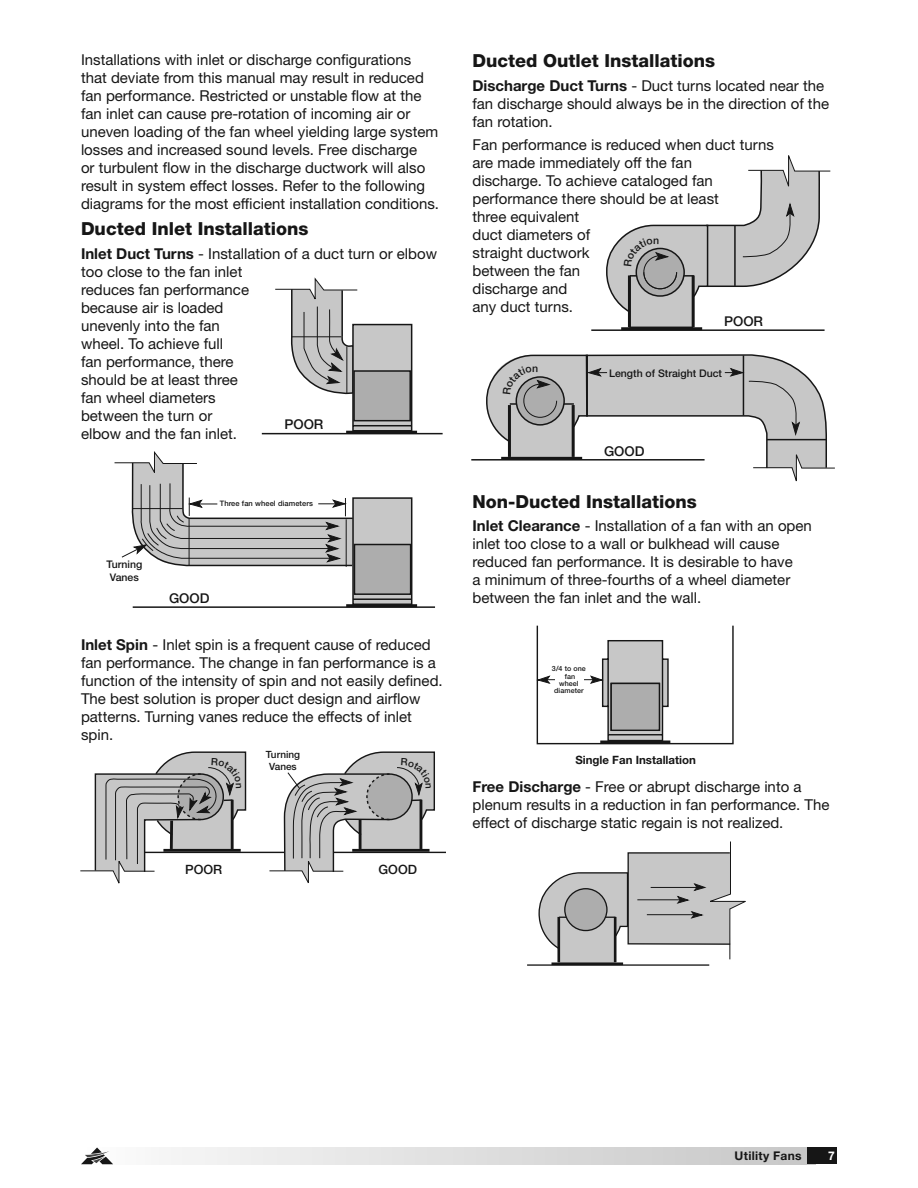
<style>
.page{position:relative;width:918px;height:1188px;background:#fff}
.page>*{position:absolute;margin:0;border:0;box-sizing:border-box;transform-origin:0 0}
.t1{font:800 18px "Helvetica Neue LT Std";color:#161616}
.t2{font:15px/18px "Helvetica Neue LT Std";color:#161616}
.t3{font:500 13.5px "Helvetica Neue LT Std";color:#161616}
.t4{font:500 12.9px "Helvetica Neue LT Std";color:#161616}
.t5{font:700 12px "Helvetica Neue LT Std";letter-spacing:.025em;color:#161616}
.t6{font:700 12px "Helvetica Neue LT Std";color:#fff}
.t7{font:700 11.55px "Helvetica Neue LT Std";color:#161616}
.t8{font:500 10.5px/12.6px "Helvetica Neue LT Std";color:#161616;text-align:center}
.t9{font:500 10.05px/12px "Helvetica Neue LT Std";color:#161616;text-align:center}
.t10{font:500 7.5px "Helvetica Neue LT Std";letter-spacing:.01em;color:#161616}
.t11{font:500 7.2px/7.2px "Helvetica Neue LT Std";letter-spacing:.01em;color:#161616;text-align:center}
.s1{font-weight:700}
</style>
<div class="page">
<div style="left:81px;top:1148px;width:734px;height:16px;background:linear-gradient(to right,#fbfbfb,#c6c6c6)"></div>
<div style="left:807px;top:1148px;width:30px;height:16px;background:#161616"></div>
<svg style="left:81px;top:1148px;width:32px;height:16px"></svg>
<hr style="left:133px;top:852px;width:313px;height:1px;background:#161616">
<div style="left:353px;top:498px;width:59px;height:106px;background:#c7c7c7"></div>
<div style="left:352px;top:497px;width:60px;height:108px;border:2px solid #161616"></div>
<div style="left:354px;top:545px;width:57px;height:49px;background:#adadad"></div>
<div style="left:354px;top:544px;width:57px;height:51px;border:2px solid #161616"></div>
<hr style="left:346px;top:604px;width:71px;height:3px;background:#161616">
<hr style="left:353px;top:598px;width:59px;height:2px;background:#161616">
<hr style="left:133px;top:606px;width:302px;height:2px;background:#161616">
<svg style="left:114px;top:451px;width:240px;height:117px"></svg>
<svg style="left:261px;top:277px;width:182px;height:158px"></svg>
<svg style="left:538px;top:841px;width:208px;height:125px"></svg>
<div style="left:559px;top:917px;width:56px;height:47px;background:#c7c7c7"></div>
<hr style="left:557px;top:917px;width:3px;height:45px;background:#161616">
<hr style="left:614px;top:917px;width:3px;height:45px;background:#161616">
<hr style="left:552px;top:962px;width:71px;height:3px;background:#161616">
<hr style="left:559px;top:917px;width:56px;height:1px;background:#161616">
<div style="left:565px;top:889px;width:42px;height:42px;background:#adadad;border-radius:50%"></div>
<div style="left:564px;top:888px;width:44px;height:43px;border:1px solid #161616;border-radius:50%"></div>
<hr style="left:527px;top:964px;width:182px;height:2px;background:#161616">
<hr style="left:621px;top:327px;width:81px;height:3px;background:#161616">
<hr style="left:591px;top:329px;width:234px;height:2px;background:#161616">
<hr style="left:542px;top:679px;width:58px;height:1px;background:#161616">
<svg style="left:539px;top:676px;width:11px;height:8px"></svg>
<div style="left:555px;top:666px;width:29px;height:29px;background:#fff"></div>
<div style="left:537px;top:625px;width:197px;height:119px;border:1px solid #161616"></div>
<hr style="left:600px;top:741px;width:70px;height:2px;background:#161616">
<svg style="left:590px;top:640px;width:79px;height:102px"></svg>
<div style="left:611px;top:683px;width:48px;height:47px;background:#adadad"></div>
<div style="left:610px;top:683px;width:50px;height:48px;border:1px solid #161616"></div>
<svg style="left:80px;top:751px;width:167px;height:133px"></svg>
<svg style="left:269px;top:751px;width:167px;height:132px"></svg>
<svg style="left:606px;top:155px;width:225px;height:172px"></svg>
<svg style="left:471px;top:354px;width:364px;height:128px"></svg>
<p class="t2" style="left:81px;top:52px;width:360px">Installations with inlet or discharge configurations that deviate from this manual may result in reduced fan performance. Restricted or unstable flow at the fan inlet can cause pre-rotation of incoming air or uneven loading of the fan wheel yielding large system losses and increased sound levels. Free discharge<br>or turbulent flow in the discharge ductwork will also result in system effect losses. Refer to the following diagrams for the most efficient installation conditions.</p>
<p class="t1" style="left:81px;top:222px;width:229px">Ducted Inlet Installations</p>
<p class="t2" style="left:81px;top:245px;width:358px"><span class="s1">Inlet Duct Turns</span> - Installation of a duct turn or elbow too close to the fan inlet<br>reduces fan performance<br>because air is loaded<br>unevenly into the fan<br>wheel. To achieve full<br>fan performance, there<br>should be at least three<br>fan wheel diameters<br>between the turn or<br>elbow and the fan inlet.</p>
<p class="t3" style="left:284px;top:420px;width:41px">POOR</p>
<p class="t8" style="left:106px;top:559px;width:37px">Turning<br>Vanes</p>
<p class="t10" style="left:220px;top:501px;width:95px">Three fan wheel diameters</p>
<p class="t3" style="left:169px;top:593px;width:42px">GOOD</p>
<p class="t2" style="left:81px;top:637px;width:363px"><span class="s1">Inlet Spin</span> - Inlet spin is a frequent cause of reduced fan performance. The change in fan performance is a function of the intensity of spin and not easily defined.<br>The best solution is proper duct design and airflow patterns. Turning vanes reduce the effects of inlet spin.</p>
<p class="t9" style="left:266px;top:750px;width:36px">Turning<br>Vanes</p>
<p class="t4" style="left:185px;top:865px;width:39px">POOR</p>
<p class="t4" style="left:379px;top:865px;width:40px">GOOD</p>
<p class="t1" style="left:473px;top:55px;width:244px">Ducted Outlet Installations</p>
<p class="t2" style="left:473px;top:78px;width:358px"><span class="s1">Discharge Duct Turns</span> - Duct turns located near the fan discharge should always be in the direction of the fan rotation.</p>
<p class="t2" style="left:473px;top:137px;width:303px">Fan performance is reduced when duct turns are made immediately off the fan<br>discharge. To achieve cataloged fan performance there should be at least<br>three equivalent<br>duct diameters of<br>straight ductwork<br>between the fan<br>discharge and<br>any duct turns.</p>
<p class="t3" style="left:724px;top:317px;width:41px">POOR</p>
<p class="t8" style="left:609px;top:368px;width:114px">Length of Straight Duct</p>
<p class="t3" style="left:604px;top:447px;width:42px">GOOD</p>
<p class="t1" style="left:473px;top:495px;width:226px">Non-Ducted Installations</p>
<p class="t2" style="left:473px;top:518px;width:341px"><span class="s1">Inlet Clearance</span> - Installation of a fan with an open inlet too close to a wall or bulkhead will cause reduced fan performance. It is desirable to have<br>a minimum of three-fourths of a wheel diameter between the fan inlet and the wall.</p>
<p class="t11" style="left:552px;top:666px;width:35px">3/4 to one fan<br>wheel diameter</p>
<p class="t7" style="left:575px;top:756px;width:122px">Single Fan Installation</p>
<p class="t2" style="left:473px;top:779px;width:359px"><span class="s1">Free Discharge</span> - Free or abrupt discharge into a plenum results in a reduction in fan performance. The effect of discharge static regain is not realized.</p>
<p class="t5" style="left:735px;top:1152px;width:69px">Utility Fans</p>
<p class="t6" style="left:828px;top:1152px;width:8px">7</p>
</div>
